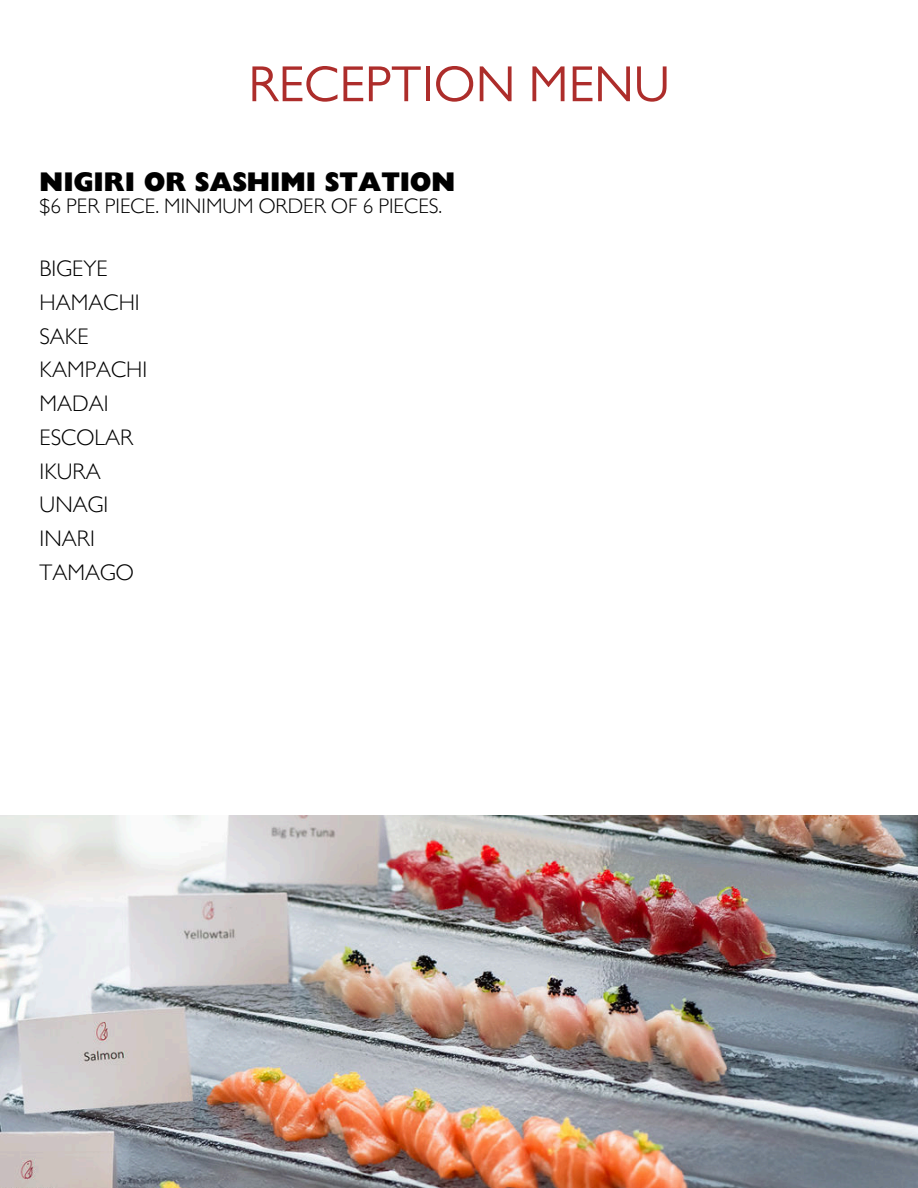
<style>
.page{position:relative;width:918px;height:1188px;background:#fff}
.page>*{position:absolute;margin:0;border:0;box-sizing:border-box;transform-origin:0 0}
.t1{font:51px "Gill Sans";color:#ad2d2b}
.t2{font:700 expanded 27px "Gill Sans Display MT Std";color:#000}
.t3{font:300 22.5px "Gill Sans MT Std";color:#000}
.t4{font:300 21px "Gill Sans MT Std";color:#000}
</style>
<div class="page">
<img style="left:0;top:816px;width:918px;height:372px">
<p class="t1" style="left:248px;top:66px;width:423px">RECEPTION MENU</p>
<p class="t2" style="left:40px;top:172px;width:417px">NIGIRI OR SASHIMI STATION</p>
<p class="t4" style="left:40px;top:199px;width:404px">$6 PER PIECE. MINIMUM ORDER OF 6 PIECES.</p>
<p class="t3" style="left:40px;top:261px;width:70px">BIGEYE</p>
<p class="t3" style="left:40px;top:294px;width:102px">HAMACHI</p>
<p class="t3" style="left:40px;top:328px;width:51px">SAKE</p>
<p class="t3" style="left:40px;top:362px;width:109px">KAMPACHI</p>
<p class="t3" style="left:40px;top:396px;width:70px">MADAI</p>
<p class="t3" style="left:40px;top:429px;width:95px">ESCOLAR</p>
<p class="t3" style="left:40px;top:463px;width:63px">IKURA</p>
<p class="t3" style="left:40px;top:497px;width:70px">UNAGI</p>
<p class="t3" style="left:40px;top:531px;width:57px">INARI</p>
<p class="t3" style="left:40px;top:564px;width:96px">TAMAGO</p>
</div>
